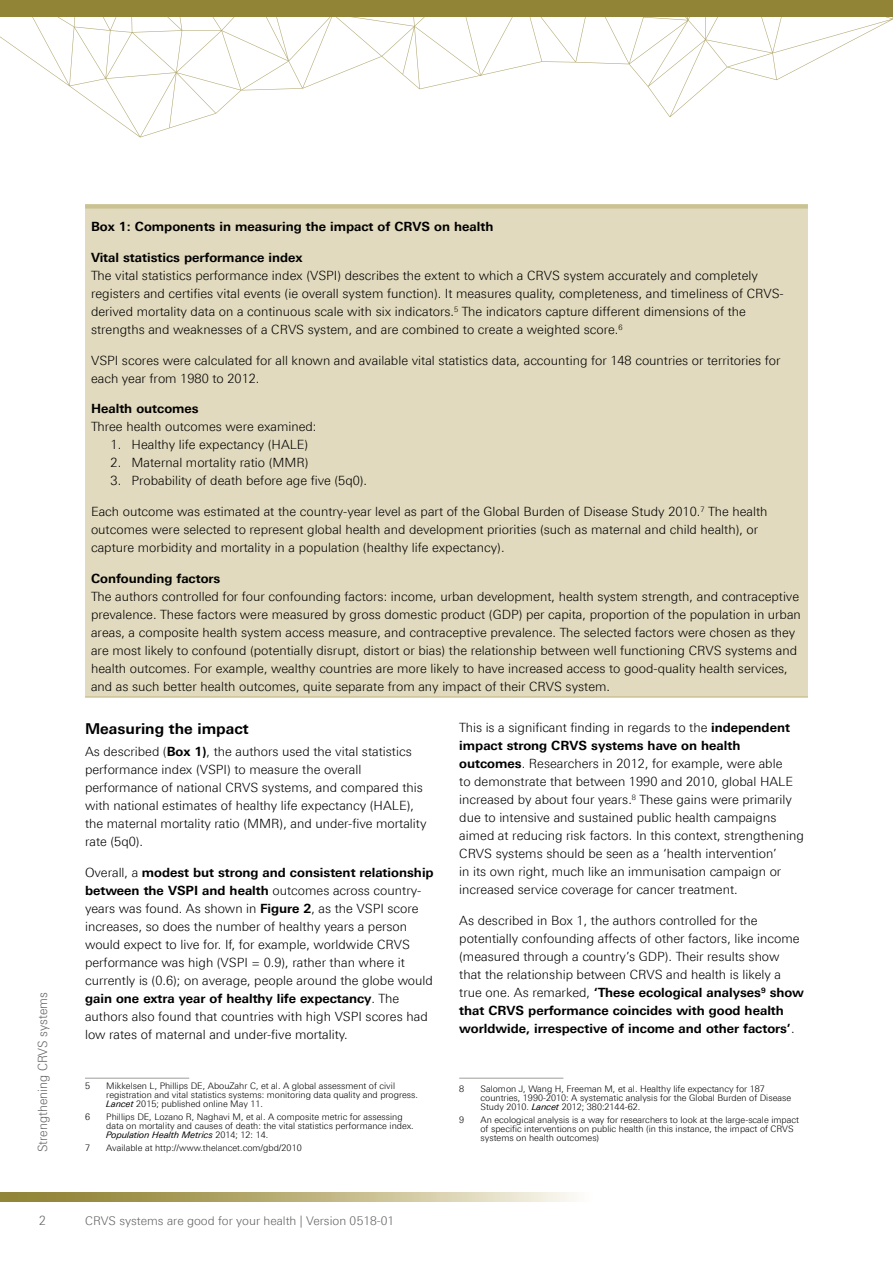
<style>
.page{position:relative;width:893px;height:1263px;background:#fff}
.page>*{position:absolute;margin:0;border:0;box-sizing:border-box;transform-origin:0 0}
.t1{font:700 15px "Linotype Univers 630";color:#000}
.t2{font:300 12.75px/18px "Linotype Univers 330";color:#000}
.t3{font:700 12.75px/18px "Linotype Univers 630";color:#000}
.t4{font:300 12.75px "Linotype Univers 330";color:#646363;scale:.95 1}
.t5{font:300 12px "Linotype Univers 330";color:#646363}
.t6{font:300 9px/9px "Linotype Univers 330";color:#000}
.t7{font:italic 9px "Linotype Univers 431";color:#000}
.s1{font-family:"Linotype Univers 630";font-weight:700}
.s2{font-family:"Linotype Univers 330";font-weight:300}
.s3{font-family:"Linotype Univers 431";font-weight:400;font-style:italic}
.s4{font-family:"Linotype Univers 330";font-weight:300;font-style:normal}
</style>
<div class="page">
<svg style="left:0;top:1193px;width:577px;height:8px;background:#bdb380"></svg>
<svg style="left:0;top:0;width:893px;height:137px"></svg>
<div style="left:85px;top:209px;width:723px;height:487px;background:#e1dabe"></div>
<div style="left:85px;top:204px;width:723px;height:5px;background:#cbc294"></div>
<hr style="left:85px;top:696px;width:723px;height:2px;background:#cbc294">
<hr style="left:85px;top:1078px;width:104px;height:1px;background:#9d9d9c">
<hr style="left:459px;top:1078px;width:104px;height:1px;background:#9d9d9c">
<p class="t4" style="left:35px;top:1152px;width:170px;rotate:-90deg">Strengthening CRVS systems</p>
<p class="t3" style="left:91px;top:217px;width:404px">Box 1: Components in measuring the impact of CRVS on health</p>
<p class="t3" style="left:91px;top:248px;width:213px">Vital statistics performance index</p>
<p class="t2" style="left:91px;top:266px;width:694px">The vital statistics performance index (VSPI) describes the extent to which a CRVS system accurately and completely registers and certifies vital events (ie overall system function). It measures quality, completeness, and timeliness of CRVS&shy;derived mortality data on a continuous scale with six indicators.<sup>5</sup> The indicators capture different dimensions of the strengths and weaknesses of a CRVS system, and are combined to create a weighted score.<sup>6</sup></p>
<p class="t2" style="left:91px;top:351px;width:691px">VSPI scores were calculated for all known and available vital statistics data, accounting for 148 countries or territories for each year from 1980 to 2012.</p>
<p class="t3" style="left:91px;top:400px;width:109px">Health outcomes</p>
<p class="t2" style="left:91px;top:418px;width:227px">Three health outcomes were examined:</p>
<p class="t2" style="left:111px;top:436px;width:199px">1. Healthy life expectancy (HALE)</p>
<p class="t2" style="left:111px;top:454px;width:200px">2. Maternal mortality ratio (MMR)</p>
<p class="t2" style="left:111px;top:472px;width:258px">3. Probability of death before age five (5q0).</p>
<p class="t2" style="left:91px;top:502px;width:678px">Each outcome was estimated at the country-year level as part of the Global Burden of Disease Study 2010.<sup>7</sup> The health outcomes were selected to represent global health and development priorities (such as maternal and child health), or capture morbidity and mortality in a population (healthy life expectancy).</p>
<p class="t3" style="left:91px;top:569px;width:131px">Confounding factors</p>
<p class="t2" style="left:91px;top:587px;width:711px">The authors controlled for four confounding factors: income, urban development, health system strength, and contraceptive prevalence. These factors were measured by gross domestic product (GDP) per capita, proportion of the population in urban areas, a composite health system access measure, and contraceptive prevalence. The selected factors were chosen as they are most likely to confound (potentially disrupt, distort or bias) the relationship between well functioning CRVS systems and health outcomes. For example, wealthy countries are more likely to have increased access to good-quality health services, and as such better health outcomes, quite separate from any impact of their CRVS system.</p>
<p class="t1" style="left:85px;top:719px;width:165px">Measuring the impact</p>
<p class="t2" style="left:85px;top:742px;width:343px">As described (<span class="s1">Box 1)</span>, the authors used the vital statistics performance index (VSPI) to measure the overall performance of national CRVS systems, and compared this with national estimates of healthy life expectancy (HALE), the maternal mortality ratio (MMR), and under-five mortality rate (5q0).</p>
<p class="t3" style="left:85px;top:863px;width:350px"><span class="s2">Overall, a</span> modest but strong and consistent relationship between the VSPI and health <span class="s2">outcomes across country-</span></p>
<p class="t2" style="left:85px;top:899px;width:349px">years was found. As shown in <span class="s1">Figure 2</span>, as the VSPI score increases, so does the number of healthy years a person would expect to live for. If, for example, worldwide CRVS performance was high (VSPI = 0.9), rather than where it currently is (0.6); on average, people around the globe would</p>
<p class="t3" style="left:85px;top:989px;width:316px">gain one extra year of healthy life expectancy<span class="s2">. The</span></p>
<p class="t2" style="left:85px;top:1007px;width:344px">authors also found that countries with high VSPI scores had low rates of maternal and under-five mortality.</p>
<p class="t6" style="left:85px;top:1081px;width:7px">5</p>
<p class="t6" style="left:106px;top:1081px;width:313px">Mikkelsen L, Phillips DE, AbouZahr C, et al. A global assessment of civil registration and vital statistics systems: monitoring data quality and progress.<br><span class="s3">Lancet</span> 2015; published online May 11.</p>
<p class="t6" style="left:85px;top:1112px;width:7px">6</p>
<p class="t6" style="left:106px;top:1112px;width:309px">Phillips DE, Lozano R, Naghavi M, et al. A composite metric for assessing data on mortality and causes of death: the vital statistics performance index.</p>
<p class="t7" style="left:106px;top:1130px;width:163px">Population Health Metrics <span class="s4">2014; 12: 14.</span></p>
<p class="t6" style="left:85px;top:1143px;width:7px">7</p>
<p class="t6" style="left:106px;top:1143px;width:197px">Available at http://www.thelancet.com/gbd/2010</p>
<p class="t2" style="left:459px;top:718px;width:332px">This is a significant finding in regards to the <span class="s1">independent</span></p>
<p class="t3" style="left:459px;top:736px;width:283px">impact strong CRVS systems have on health</p>
<p class="t2" style="left:459px;top:754px;width:346px"><span class="s1">outcomes</span>. Researchers in 2012, for example, were able<br>to demonstrate that between 1990 and 2010, global HALE increased by about four years.<sup>8</sup> These gains were primarily due to intensive and sustained public health campaigns aimed at reducing risk factors. In this context, strengthening CRVS systems should be seen as a ‘health intervention’<br>in its own right, much like an immunisation campaign or increased service coverage for cancer treatment.</p>
<p class="t2" style="left:459px;top:911px;width:342px">As described in Box 1, the authors controlled for the potentially confounding affects of other factors, like income (measured through a country’s GDP). Their results show that the relationship between CRVS and health is likely a</p>
<p class="t3" style="left:459px;top:983px;width:346px"><span class="s2">true one. As remarked,</span> ‘These ecological analyses<sup>9</sup> show that CRVS performance coincides with good health worldwide, irrespective of income and other factors’<span class="s2">.</span></p>
<p class="t6" style="left:459px;top:1084px;width:7px">8</p>
<p class="t6" style="left:480px;top:1084px;width:312px">Salomon J, Wang H, Freeman M, et al. Healthy life expectancy for 187 countries, 1990-2010: A systematic analysis for the Global Burden of Disease<br>Study 2010. <span class="s3">Lancet</span> 2012; 380:2144-62.</p>
<p class="t6" style="left:459px;top:1115px;width:7px">9</p>
<p class="t6" style="left:480px;top:1115px;width:320px">An ecological analysis is a way for researchers to look at the large-scale impact of specific interventions on public health (in this instance, the impact of CRVS systems on health outcomes)</p>
<p class="t4" style="left:39px;top:1213px;width:9px">2</p>
<p class="t5" style="left:85px;top:1213px;width:311px">CRVS systems are good for your health | Version 0518-01</p>
</div>
